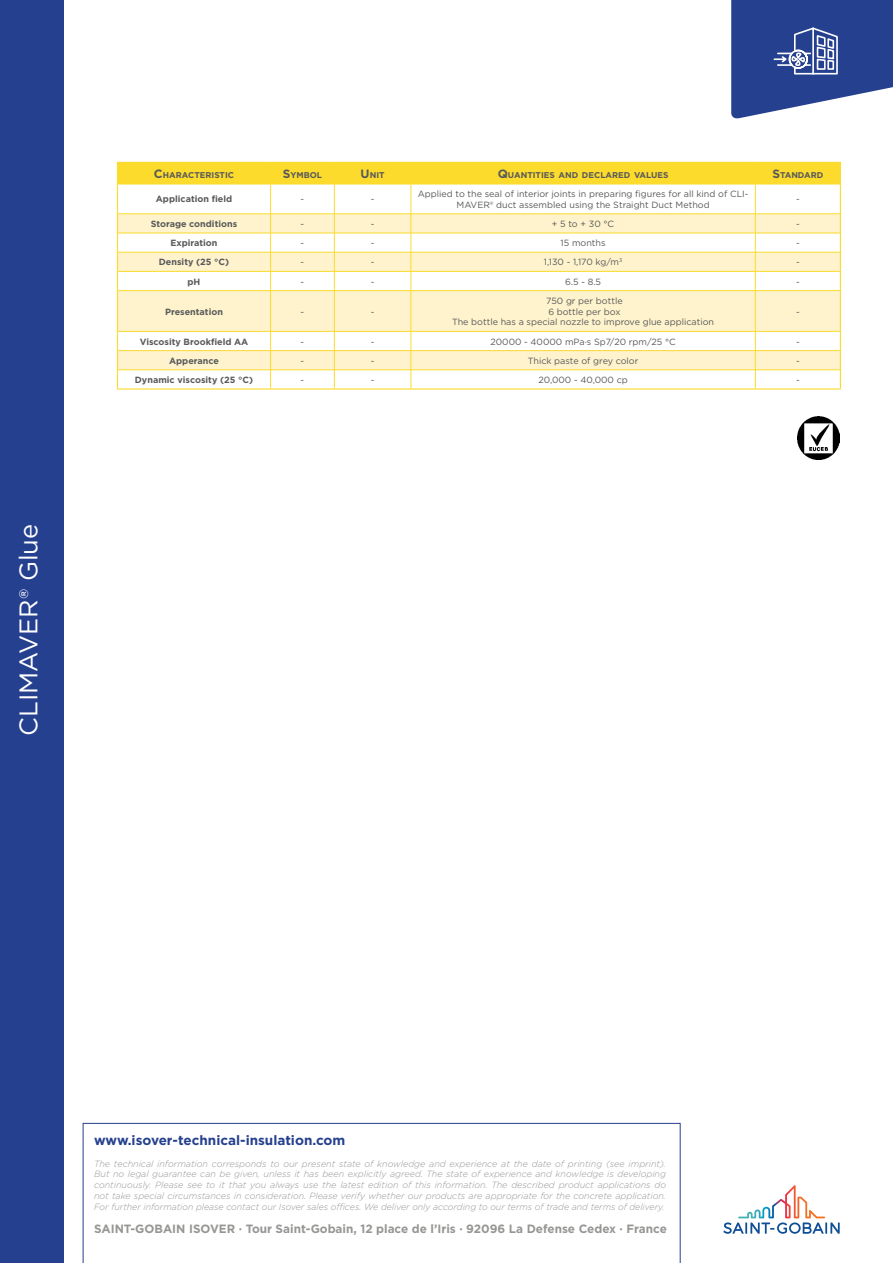
<style>
.page{position:relative;width:893px;height:1263px;background:#fff}
.page>*{position:absolute;margin:0;border:0;box-sizing:border-box;transform-origin:0 0}
.t1{font:25.5px "Gotham";color:#fff}
.t2{font:700 13.5px "Gotham";color:#25408f}
.t3{font:700 12px "Gotham";color:#969694}
.t4{font:italic 300 9px/10.8px "Gotham";color:#969694;text-align:justify}
.t5{font:9px/10.8px "Gotham";color:#58595b;text-align:center}
.t6{font:700 9px "Gotham";color:#58595b}
.t7{font:700 8.4px "Gotham";color:#58595b}
.s1{font-size:12px}
</style>
<div class="page">
<div style="left:0;top:0;width:64px;height:1263px;background:#25408f"></div>
<svg style="left:723px;top:1185px;width:117px;height:49px"></svg>
<svg style="left:83px;top:1123px;width:597px;height:140px"></svg>
<svg style="left:731px;top:0;width:162px;height:119px"></svg>
<svg style="left:118px;top:370px;width:722px;height:18px"></svg>
<svg style="left:118px;top:291px;width:722px;height:78px;fill:#fef3cc"></svg>
<hr style="left:117px;top:291px;width:1px;height:40px;background:#fcdb2c">
<hr style="left:840px;top:291px;width:1px;height:40px;background:#fcdb2c">
<svg style="left:117px;top:331px;width:1px;height:57px"></svg>
<svg style="left:840px;top:331px;width:1px;height:57px"></svg>
<hr style="left:117px;top:388px;width:154px;height:2px;background:#fcdb2c">
<hr style="left:271px;top:388px;width:63px;height:2px;background:#fcdb2c">
<hr style="left:334px;top:388px;width:77px;height:2px;background:#fcdb2c">
<hr style="left:411px;top:388px;width:344px;height:2px;background:#fcdb2c">
<hr style="left:755px;top:388px;width:86px;height:2px;background:#fcdb2c">
<hr style="left:270px;top:291px;width:1px;height:40px;background:#fcdb2c">
<hr style="left:334px;top:291px;width:1px;height:40px;background:#fcdb2c">
<hr style="left:411px;top:291px;width:1px;height:40px;background:#fcdb2c">
<hr style="left:755px;top:291px;width:1px;height:40px;background:#fcdb2c">
<hr style="left:118px;top:331px;width:153px;height:1px;background:#fcdb2c">
<hr style="left:271px;top:331px;width:63px;height:1px;background:#fcdb2c">
<hr style="left:334px;top:331px;width:77px;height:1px;background:#fcdb2c">
<hr style="left:411px;top:331px;width:344px;height:1px;background:#fcdb2c">
<hr style="left:755px;top:331px;width:85px;height:1px;background:#fcdb2c">
<hr style="left:118px;top:350px;width:153px;height:1px;background:#fcdb2c">
<hr style="left:271px;top:350px;width:63px;height:1px;background:#fcdb2c">
<hr style="left:334px;top:350px;width:77px;height:1px;background:#fcdb2c">
<hr style="left:411px;top:350px;width:344px;height:1px;background:#fcdb2c">
<hr style="left:755px;top:350px;width:85px;height:1px;background:#fcdb2c">
<hr style="left:118px;top:369px;width:153px;height:1px;background:#fcdb2c">
<hr style="left:271px;top:369px;width:63px;height:1px;background:#fcdb2c">
<svg style="left:270px;top:332px;width:1px;height:56px"></svg>
<hr style="left:334px;top:369px;width:77px;height:1px;background:#fcdb2c">
<svg style="left:334px;top:332px;width:1px;height:56px"></svg>
<hr style="left:411px;top:369px;width:344px;height:1px;background:#fcdb2c">
<svg style="left:411px;top:332px;width:1px;height:56px"></svg>
<hr style="left:755px;top:369px;width:85px;height:1px;background:#fcdb2c">
<svg style="left:755px;top:332px;width:1px;height:56px"></svg>
<svg style="left:117px;top:162px;width:724px;height:129px"></svg>
<hr style="left:755px;top:183px;width:86px;height:2px;background:#fcdb2c">
<img style="left:797px;top:417px;width:43px;height:42px">
<h1 class="t1" style="left:12px;top:736px;width:213px;rotate:-90deg">CLIMAVER® Glue</h1>
<p class="t7" style="left:154px;top:169px;width:81px"><span class="s1">C</span>HARACTERISTIC</p>
<p class="t7" style="left:283px;top:169px;width:41px"><span class="s1">S</span>YMBOL</p>
<p class="t7" style="left:361px;top:169px;width:25px"><span class="s1">U</span>NIT</p>
<p class="t7" style="left:498px;top:169px;width:172px"><span class="s1">Q</span>UANTITIES AND DECLARED VALUES</p>
<p class="t7" style="left:772px;top:169px;width:53px"><span class="s1">S</span>TANDARD</p>
<p class="t6" style="left:156px;top:193px;width:78px">Application field</p>
<p class="t5" style="left:301px;top:194px;width:5px">-</p>
<p class="t5" style="left:371px;top:194px;width:5px">-</p>
<p class="t5" style="left:418px;top:188px;width:332px">Applied to the seal of interior joints in preparing figures for all kind of CLI-<br>MAVER® duct assembled using the Straight Duct Method</p>
<p class="t5" style="left:796px;top:194px;width:5px">-</p>
<p class="t6" style="left:151px;top:218px;width:88px">Storage conditions</p>
<p class="t5" style="left:301px;top:218px;width:5px">-</p>
<p class="t5" style="left:371px;top:218px;width:5px">-</p>
<p class="t5" style="left:552px;top:218px;width:64px">+ 5 to + 30 °C</p>
<p class="t5" style="left:796px;top:218px;width:5px">-</p>
<p class="t6" style="left:171px;top:237px;width:48px">Expiration</p>
<p class="t5" style="left:301px;top:237px;width:5px">-</p>
<p class="t5" style="left:371px;top:237px;width:5px">-</p>
<p class="t5" style="left:561px;top:237px;width:46px">15 months</p>
<p class="t5" style="left:796px;top:237px;width:5px">-</p>
<p class="t6" style="left:159px;top:256px;width:72px">Density (25 °C)</p>
<p class="t5" style="left:301px;top:257px;width:5px">-</p>
<p class="t5" style="left:371px;top:257px;width:5px">-</p>
<p class="t5" style="left:544px;top:257px;width:80px">1,130 - 1,170 kg/m<sup>3</sup></p>
<p class="t5" style="left:796px;top:257px;width:5px">-</p>
<p class="t6" style="left:188px;top:275px;width:14px">pH</p>
<p class="t5" style="left:301px;top:276px;width:5px">-</p>
<p class="t5" style="left:371px;top:276px;width:5px">-</p>
<p class="t5" style="left:565px;top:276px;width:37px">6.5 - 8.5</p>
<p class="t5" style="left:796px;top:276px;width:5px">-</p>
<p class="t6" style="left:165px;top:305px;width:59px">Presentation</p>
<p class="t5" style="left:301px;top:306px;width:5px">-</p>
<p class="t5" style="left:371px;top:306px;width:5px">-</p>
<p class="t5" style="left:452px;top:295px;width:264px">750 gr per bottle<br>6 bottle per box<br>The bottle has a special nozzle to improve glue application</p>
<p class="t5" style="left:796px;top:306px;width:5px">-</p>
<p class="t6" style="left:140px;top:335px;width:110px">Viscosity Brookfield AA</p>
<p class="t5" style="left:301px;top:336px;width:5px">-</p>
<p class="t5" style="left:371px;top:336px;width:5px">-</p>
<p class="t5" style="left:490px;top:336px;width:187px">20000 - 40000 mPa·s Sp7/20 rpm/25 °C</p>
<p class="t5" style="left:796px;top:336px;width:5px">-</p>
<p class="t6" style="left:169px;top:355px;width:51px">Apperance</p>
<p class="t5" style="left:301px;top:355px;width:5px">-</p>
<p class="t5" style="left:371px;top:355px;width:5px">-</p>
<p class="t5" style="left:528px;top:355px;width:112px">Thick paste of grey color</p>
<p class="t5" style="left:796px;top:355px;width:5px">-</p>
<p class="t6" style="left:135px;top:374px;width:120px">Dynamic viscosity (25 °C)</p>
<p class="t5" style="left:301px;top:374px;width:5px">-</p>
<p class="t5" style="left:371px;top:374px;width:5px">-</p>
<p class="t5" style="left:538px;top:374px;width:91px">20,000 - 40,000 cp</p>
<p class="t5" style="left:796px;top:374px;width:5px">-</p>
<h2 class="t2" style="left:94px;top:1132px;width:253px">www.isover-technical-insulation.com</h2>
<p class="t4" style="left:94px;top:1158px;width:573px">The technical information corresponds to our present state of knowledge and experience at the date of printing (see imprint).<br>But no legal guarantee can be given, unless it has been explicitly agreed. The state of experience and knowledge is developing continuously. Please see to it that you always use the latest edition of this information. The described product applications do not take special circumstances in consideration. Please verify whether our products are appropriate for the concrete application.<br>For further information please contact our Isover sales offices. We deliver only according to our terms of trade and terms of delivery.</p>
<h3 class="t3" style="left:94px;top:1221px;width:574px">SAINT-GOBAIN ISOVER · Tour Saint-Gobain, 12 place de l’Iris · 92096 La Defense Cedex · France</h3>
</div>
